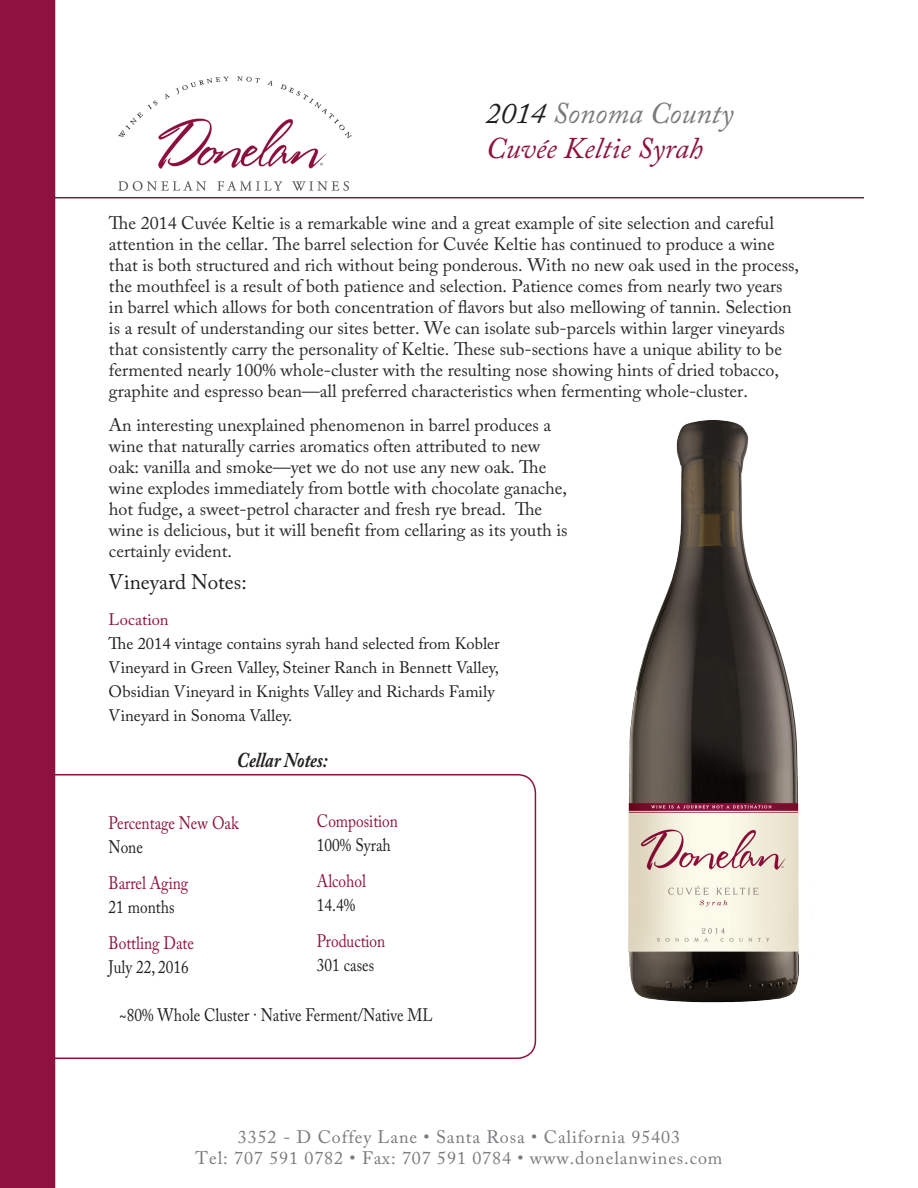
<style>
.page{position:relative;width:918px;height:1188px;background:#fff}
.page>*{position:absolute;margin:0;border:0;box-sizing:border-box;transform-origin:0 0}
.t1{font:italic 30px "Adobe Caslon Pro";color:#787a7d}
.t2{font:italic 30px "Adobe Caslon Pro";color:#8f123e}
.t3{font:21px "Adobe Caslon Pro";color:#231f20}
.t4{font:italic 700 21px "Adobe Caslon Pro";color:#231f20;scale:.85 1}
.t5{font:18px/21px "Adobe Caslon Pro";color:#2b292a}
.t6{font:18px "Adobe Caslon Pro";letter-spacing:.05em;color:#787a7d}
.t7{font:18px "Adobe Caslon Pro";color:#231f20;scale:.85 1}
.t8{font:18px "Adobe Caslon Pro";color:#8f123e;scale:.85 1}
.t9{font:16.5px/24px "Adobe Caslon Pro";color:#231f20}
.t10{font:16.5px "Adobe Caslon Pro";color:#8f123e}
.s1{color:#231f20}
</style>
<div class="page">
<img style="left:118px;top:76px;width:234px;height:115px">
<hr style="left:54px;top:197px;width:810px;height:1px;background:#8f123e">
<div style="left:0;top:0;width:55px;height:1188px;background:#8f123e"></div>
<div style="left:28px;top:774px;width:508px;height:285px;border:2px solid #8f123e;border-radius:18px"></div>
<img style="left:628px;top:420px;width:171px;height:583px">
<p class="t1" style="left:486px;top:95px;width:249px"><span class="s1">2014</span> Sonoma County</p>
<p class="t2" style="left:486px;top:130px;width:218px">Cuvée Keltie Syrah</p>
<p class="t5" style="left:109px;top:213px;width:692px">The 2014 Cuvée Keltie is a remarkable wine and a great example of site selection and careful attention in the cellar. The barrel selection for Cuvée Keltie has continued to produce a wine that is both structured and rich without being ponderous. With no new oak used in the process, the mouthfeel is a result of both patience and selection. Patience comes from nearly two years in barrel which allows for both concentration of flavors but also mellowing of tannin. Selection is a result of understanding our sites better. We can isolate sub-parcels within larger vineyards that consistently carry the personality of Keltie. These sub-sections have a unique ability to be fermented nearly 100% whole-cluster with the resulting nose showing hints of dried tobacco, graphite and espresso bean—all preferred characteristics when fermenting whole-cluster.</p>
<p class="t5" style="left:109px;top:414px;width:460px">An interesting unexplained phenomenon in barrel produces a wine that naturally carries aromatics often attributed to new oak: vanilla and smoke—yet we do not use any new oak. The wine explodes immediately from bottle with chocolate ganache, hot fudge, a sweet-petrol character and fresh rye bread. The wine is delicious, but it will benefit from cellaring as its youth is certainly evident.</p>
<p class="t3" style="left:109px;top:570px;width:140px">Vineyard Notes:</p>
<p class="t10" style="left:109px;top:610px;width:62px">Location</p>
<p class="t9" style="left:109px;top:632px;width:393px">The 2014 vintage contains syrah hand selected from Kobler Vineyard in Green Valley, Steiner Ranch in Bennett Valley, Obsidian Vineyard in Knights Valley and Richards Family Vineyard in Sonoma Valley.</p>
<p class="t4" style="left:237px;top:747px;width:108px">Cellar Notes:</p>
<p class="t8" style="left:317px;top:811px;width:97px">Composition</p>
<p class="t7" style="left:317px;top:835px;width:88px">100% Syrah</p>
<p class="t8" style="left:317px;top:871px;width:59px">Alcohol</p>
<p class="t7" style="left:317px;top:895px;width:47px">14.4%</p>
<p class="t8" style="left:317px;top:931px;width:82px">Production</p>
<p class="t7" style="left:317px;top:955px;width:69px">301 cases</p>
<p class="t7" style="left:119px;top:1004px;width:370px">~80% Whole Cluster · Native Ferment/Native ML</p>
<p class="t8" style="left:109px;top:813px;width:155px">Percentage New Oak</p>
<p class="t7" style="left:109px;top:837px;width:42px">None</p>
<p class="t8" style="left:109px;top:873px;width:95px">Barrel Aging</p>
<p class="t7" style="left:109px;top:897px;width:79px">21 months</p>
<p class="t8" style="left:109px;top:933px;width:102px">Bottling Date</p>
<p class="t7" style="left:109px;top:957px;width:96px">July 22, 2016</p>
<p class="t6" style="left:238px;top:1126px;width:444px">3352 - D Coffey Lane • Santa Rosa • California 95403</p>
<p class="t6" style="left:196px;top:1147px;width:528px">Tel: 707 591 0782 • Fax: 707 591 0784 • www.donelanwines.com</p>
</div>
